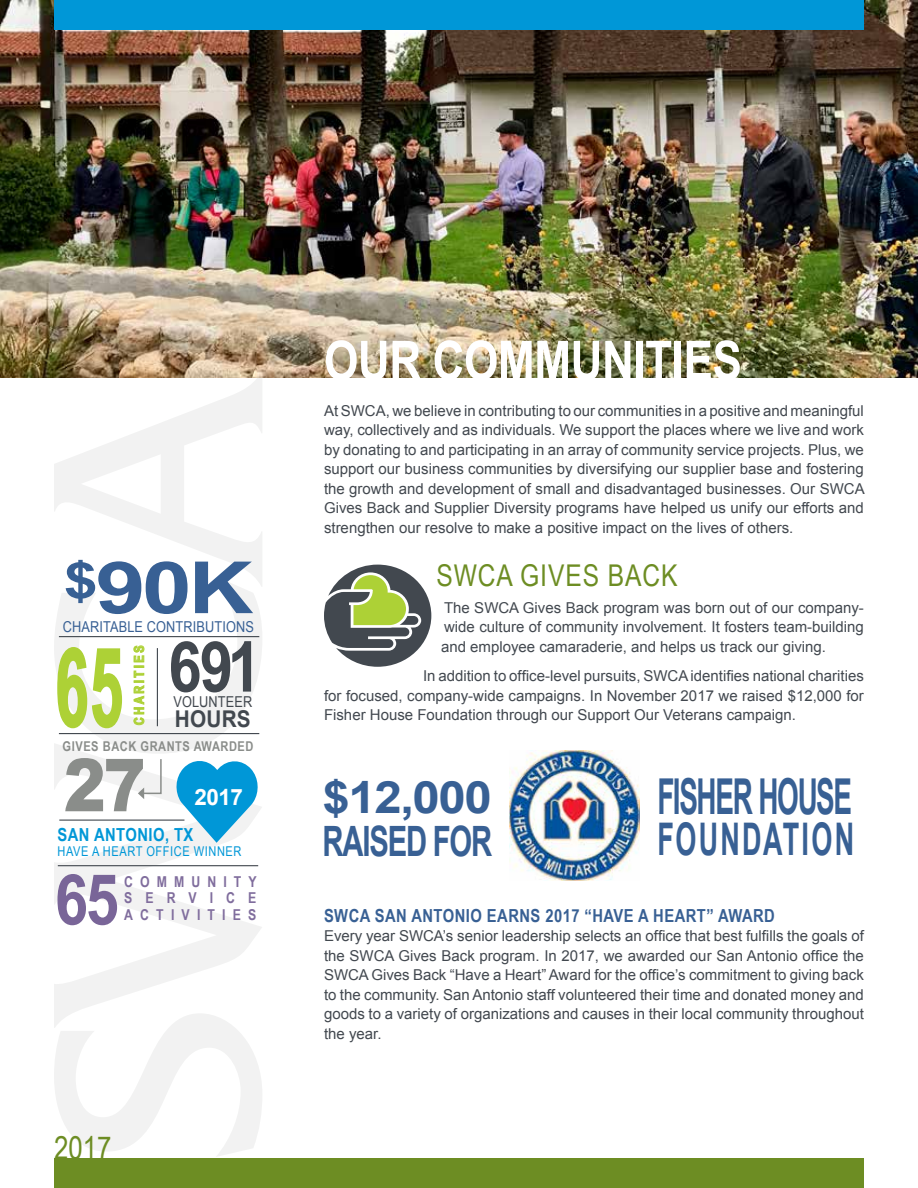
<style>
.page{position:relative;width:918px;height:1188px;background:#fff}
.page>*{position:absolute;margin:0;border:0;box-sizing:border-box;transform-origin:0 0}
.t1{font:700 109.2px "Arial Narrow";color:#add136;scale:.66 1}
.t2{font:900 73.2px "Arial";color:#8a8d8a;scale:.87 1}
.t3{font:700 72px "Arial";color:#386094;scale:1.25 1}
.t4{font:700 70.2px "Arial";color:#42484f;scale:.85 1}
.t5{font:700 70.2px "Arial";color:#796598;scale:.85 1}
.t6{font:700 54px "Arial Narrow";letter-spacing:-.01em;color:#fff}
.t7{font:700 49.5px "Arial";letter-spacing:-.045em;color:#386094;scale:.56 1}
.t8{font:700 45px "Arial";letter-spacing:.08em;color:#386094;scale:.6 1}
.t9{font:700 44.7px "Arial";color:#386094;scale:1.11 1}
.t10{font:700 41.85px "Arial";letter-spacing:-.04em;color:#386094;scale:.7 1}
.t11{font:31.5px "Arial Narrow";color:#6d8d23}
.t12{font:30px "Arial Narrow";letter-spacing:.03em;color:#6d8d23}
.t13{font:700 23.1px "Arial";letter-spacing:.01em;color:#42484f;scale:.9 1}
.t14{font:700 22.5px "Arial";color:#fff}
.t15{font:700 18px "Arial Narrow";letter-spacing:.025em;color:#386094}
.t16{font:700 18px "Arial Narrow";letter-spacing:.025em;color:#0097d7}
.t17{font:15px/19.5px "Arial";color:#42484f;text-align:justify}
.t18{font:700 15px/16.5px "Arial Narrow";letter-spacing:.48em;color:#806d9d;text-align:justify}
.t19{font:15px "Arial";letter-spacing:.01em;color:#386094;scale:.85 1}
.t20{font:15px "Arial";color:#42484f;scale:.85 1}
.t21{font:13.5px "Arial Narrow";letter-spacing:.04em;color:#0097d7}
.t22{font:700 13.5px "Arial Narrow";letter-spacing:.04em;color:#8a8d8a}
.t23{font:700 13.5px "Arial Narrow";letter-spacing:.19em;color:#add136}
</style>
<div class="page">
<svg style="left:54px;top:843px;width:208px;height:170px"></svg>
<svg style="left:54px;top:1013px;width:208px;height:143px"></svg>
<svg style="left:54px;top:378px;width:208px;height:199px"></svg>
<img style="left:0;top:0;width:918px;height:378px">
<svg style="left:324px;top:565px;width:107px;height:102px"></svg>
<img style="left:510px;top:750px;width:130px;height:130px">
<hr style="left:58px;top:865px;width:200px;height:1px;background:#42484f">
<svg style="left:54px;top:577px;width:208px;height:266px"></svg>
<div style="left:54px;top:1159px;width:810px;height:29px;background:#6d8d23"></div>
<div style="left:54px;top:0;width:810px;height:30px;background:#0097d7"></div>
<h3 class="t3" style="left:64px;top:540px;width:153px"><sup>$</sup>90K</h3>
<h3 class="t4" style="left:168px;top:620px;width:110px">691</h3>
<p class="t20" style="left:173px;top:692px;width:94px">VOLUNTEER</p>
<p class="t19" style="left:63px;top:616px;width:226px">CHARITABLE CONTRIBUTIONS</p>
<h1 class="t1" style="left:56px;top:605px;width:104px">65</h1>
<p class="t23" style="left:129px;top:725px;width:81px;rotate:-90deg">CHARITIES</p>
<h3 class="t13" style="left:175px;top:703px;width:86px">HOURS</h3>
<p class="t22" style="left:63px;top:736px;width:192px">GIVES BACK GRANTS AWARDED</p>
<h2 class="t2" style="left:64px;top:732px;width:96px">27</h2>
<h3 class="t14" style="left:194px;top:782px;width:50px">2017</h3>
<p class="t16" style="left:58px;top:821px;width:137px">SAN ANTONIO, TX</p>
<p class="t21" style="left:58px;top:841px;width:185px">HAVE A HEART OFFICE WINNER</p>
<h3 class="t5" style="left:55px;top:853px;width:77px">65</h3>
<p class="t18" style="left:124px;top:872px;width:134px">COMMUNITY SERVICE ACTIVITIES</p>
<h3 class="t11" style="left:54px;top:1125px;width:59px">2017</h3>
<h3 class="t6" style="left:324px;top:320px;width:420px">OUR COMMUNITIES</h3>
<p class="t17" style="left:324px;top:401px;width:542px">At SWCA, we believe in contributing to our communities in a positive and meaningful way, collectively and as individuals. We support the places where we live and work by donating to and participating in an array of community service projects. Plus, we support our business communities by diversifying our supplier base and fostering the growth and development of small and disadvantaged businesses. Our SWCA Gives Back and Supplier Diversity programs have helped us unify our efforts and strengthen our resolve to make a positive impact on the lives of others.</p>
<h3 class="t12" style="left:436px;top:554px;width:242px">SWCA GIVES BACK</h3>
<p class="t17" style="left:441px;top:598px;width:424px">The SWCA Gives Back program was born out of our company&shy;wide culture of community involvement. It fosters team-building and employee camaraderie, and helps us track our giving.</p>
<p class="t17" style="left:324px;top:666px;width:541px;text-indent:99px">In addition to office-level pursuits, SWCA identifies national charities for focused, company-wide campaigns. In November 2017 we raised $12,000 for Fisher House Foundation through our Support Our Veterans campaign.</p>
<h3 class="t9" style="left:322px;top:767px;width:154px">$12,000</h3>
<h3 class="t10" style="left:322px;top:813px;width:244px">RAISED FOR</h3>
<h3 class="t7" style="left:658px;top:764px;width:349px">FISHER HOUSE</h3>
<h3 class="t8" style="left:658px;top:810px;width:330px">FOUNDATION</h3>
<p class="t15" style="left:324px;top:902px;width:452px">SWCA SAN ANTONIO EARNS 2017 “HAVE A HEART” AWARD</p>
<p class="t17" style="left:324px;top:926px;width:541px">Every year SWCA’s senior leadership selects an office that best fulfills the goals of the SWCA Gives Back program. In 2017, we awarded our San Antonio office the SWCA Gives Back “Have a Heart” Award for the office’s commitment to giving back to the community. San Antonio staff volunteered their time and donated money and goods to a variety of organizations and causes in their local community throughout the year.</p>
</div>
